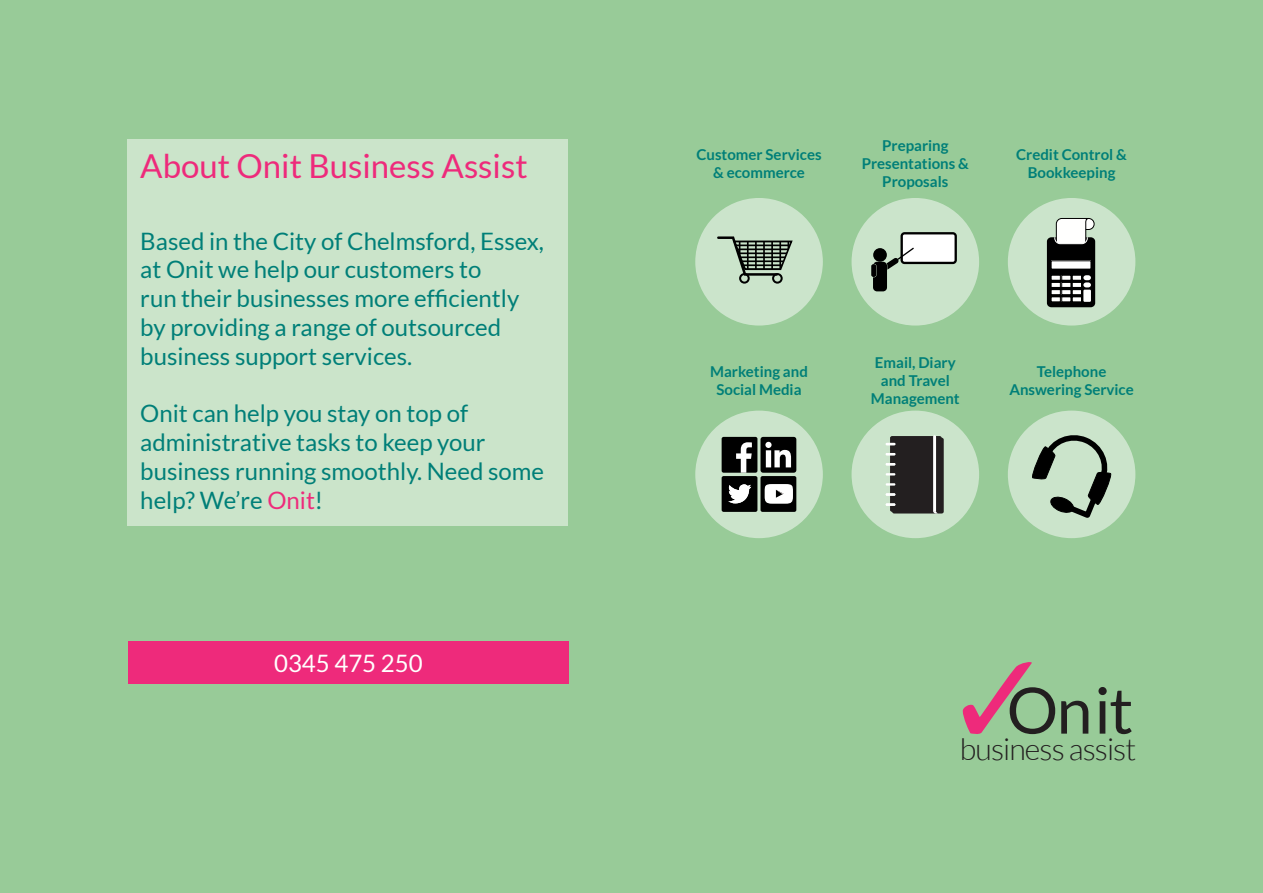
<style>
.page{position:relative;width:1263px;height:893px;background:#98cb98}
.page>*{position:absolute;margin:0;border:0;box-sizing:border-box;transform-origin:0 0}
.t1{font:63.9px "Lato";color:#231f20}
.t2{font:33px "Lato";color:#ee2a7b}
.t3{font:300 30.15px "Lato";letter-spacing:-.03em;color:#231f20}
.t4{font:24px/28.8px "Lato";color:#007f78}
.t5{font:24px "Lato";color:#fffffe}
.t6{font:700 15px/18px "Lato";color:#007f78;text-align:center}
.s1{color:#ee2a7b}
</style>
<div class="page">
<svg style="left:963px;top:662px;width:69px;height:72px"></svg>
<div style="left:128px;top:139px;width:440px;height:386px;background:#cbe4ca"></div>
<div style="left:128px;top:641px;width:440px;height:42px;background:#ee2a7b"></div>
<div style="left:695px;top:198px;width:128px;height:128px;background:#cbe4cb;border-radius:50%"></div>
<svg style="left:717px;top:236px;width:76px;height:41px"></svg>
<div style="left:739px;top:273px;width:11px;height:11px;border:2px solid #000;border-radius:50%"></div>
<div style="left:772px;top:273px;width:11px;height:11px;border:2px solid #000;border-radius:50%"></div>
<div style="left:695px;top:411px;width:128px;height:127px;background:#cbe4cb;border-radius:50%"></div>
<div style="left:722px;top:437px;width:35px;height:36px;background:#000;border-radius:2px"></div>
<svg style="left:736px;top:442px;width:16px;height:31px"></svg>
<div style="left:760px;top:437px;width:36px;height:36px;background:#000;border-radius:3px"></div>
<svg style="left:765px;top:442px;width:26px;height:25px"></svg>
<div style="left:760px;top:476px;width:36px;height:36px;background:#000;border-radius:2px"></div>
<div style="left:722px;top:476px;width:35px;height:36px;background:#000;border-radius:2px"></div>
<svg style="left:728px;top:484px;width:23px;height:19px"></svg>
<svg style="left:765px;top:484px;width:28px;height:20px"></svg>
<div style="left:851px;top:411px;width:128px;height:127px;background:#cbe4cb;border-radius:50%"></div>
<div style="left:892px;top:438px;width:52px;height:75px;background:#231f20;border-radius:2px"></div>
<div style="left:890px;top:436px;width:52px;height:76px;background:#231f20;border-radius:2px"></div>
<svg style="left:886px;top:435px;width:51px;height:78px"></svg>
<div style="left:1008px;top:411px;width:127px;height:127px;background:#cbe4cb;border-radius:50%"></div>
<svg style="left:1032px;top:435px;width:80px;height:83px"></svg>
<div style="left:851px;top:198px;width:128px;height:128px;background:#cbe4cb;border-radius:50%"></div>
<svg style="left:873px;top:232px;width:84px;height:59px"></svg>
<div style="left:871px;top:264px;width:5px;height:13px;background:#000;border-radius:2px"></div>
<div style="left:873px;top:248px;width:14px;height:14px;background:#000;border-radius:50%"></div>
<div style="left:1008px;top:198px;width:127px;height:128px;background:#cbe4cb;border-radius:50%"></div>
<svg style="left:1047px;top:218px;width:48px;height:89px"></svg>
<h2 class="t2" style="left:140px;top:148px;width:389px">About Onit Business Assist</h2>
<p class="t4" style="left:140px;top:226px;width:405px">Based in the City of Chelmsford, Essex, at Onit we help our customers to<br>run their businesses more efficiently by providing a range of outsourced business support services.</p>
<p class="t4" style="left:140px;top:399px;width:405px">Onit can help you stay on top of administrative tasks to keep your business running smoothly. Need some help? We’re <span class="s1">Onit</span>!</p>
<p class="t5" style="left:274px;top:650px;width:150px">0345 475 250</p>
<p class="t6" style="left:696px;top:145px;width:127px">Customer Services &amp; ecommerce</p>
<p class="t6" style="left:862px;top:136px;width:109px">Preparing<br>Presentations &amp;<br>Proposals</p>
<p class="t6" style="left:1016px;top:145px;width:112px">Credit Control &amp;<br>Bookkeeping</p>
<p class="t6" style="left:710px;top:363px;width:99px">Marketing and<br>Social Media</p>
<p class="t6" style="left:871px;top:354px;width:90px">Email, Diary and Travel<br>Management</p>
<p class="t6" style="left:1009px;top:363px;width:126px">Telephone<br>Answering Service</p>
<h1 class="t1" style="left:1007px;top:675px;width:128px">Onit</h1>
<p class="t3" style="left:960px;top:733px;width:178px">business assist</p>
</div>
